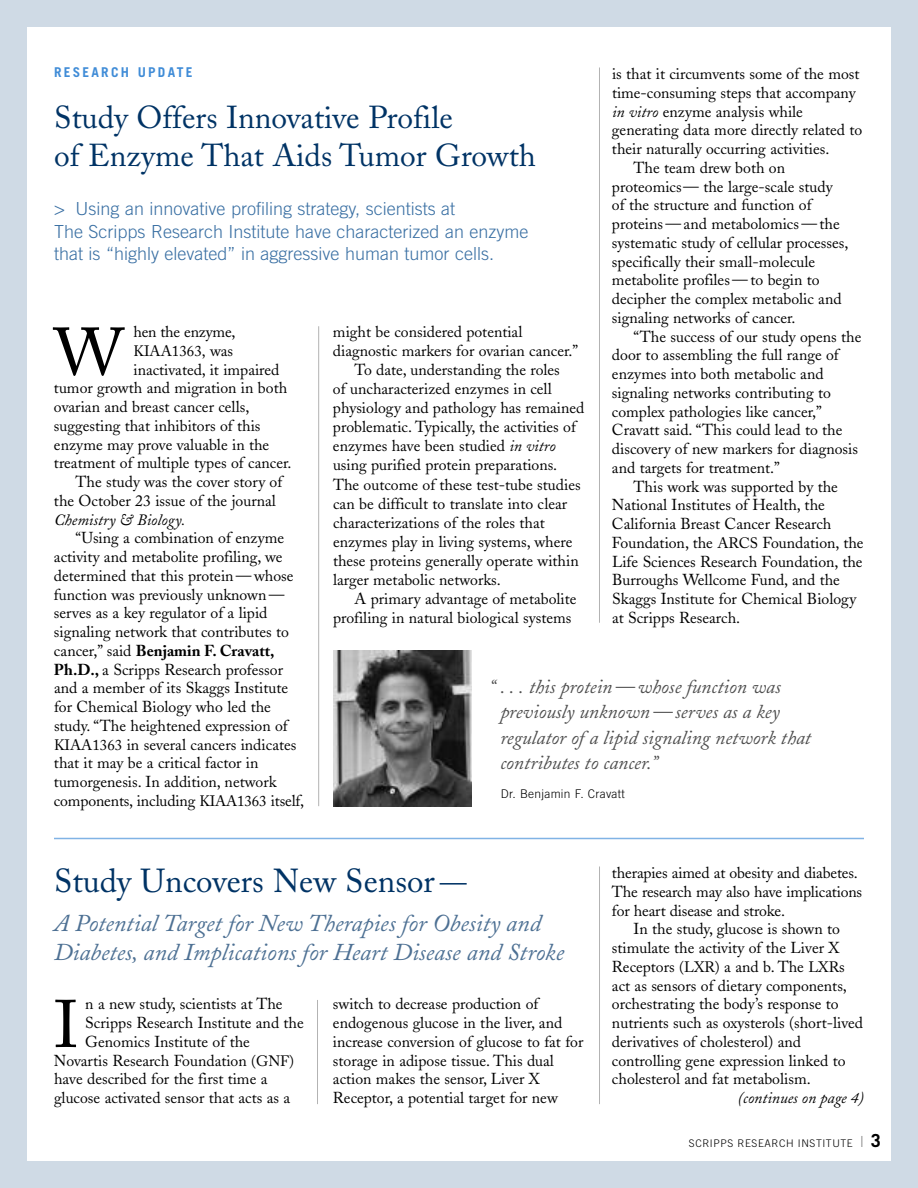
<style>
.page{position:relative;width:918px;height:1188px;background:#cfdae5}
.page>*{position:absolute;margin:0;border:0;box-sizing:border-box;transform-origin:0 0}
.t1{font:66.6px "Adobe Caslon";color:#000}
.t2{font:33px "Adobe Caslon";color:#003365}
.t3{font:31.5px/37.5px "Adobe Caslon";color:#003365}
.t4{font:italic 24px/28.5px "Adobe Caslon";color:#4d7093}
.t5{font:italic 19.5px/25.5px "Adobe Caslon";color:#4d4d4d}
.t6{font:300 18px/22.5px "Trade Gothic";color:#396fa3}
.t7{font:15.75px/18.8px "Adobe Caslon";color:#000}
.t8{font:italic 15.75px "Adobe Caslon";color:#000}
.t9{font:15px "Adobe Caslon";color:#000}
.t10{font:700 13.5px "Trade Gothic";letter-spacing:.165em;color:#408cd7}
.t11{font:300 12px "Trade Gothic";letter-spacing:.02em;color:#000}
.t12{font:300 10.5px "Trade Gothic";letter-spacing:.055em;color:#000}
.s1{font-style:italic}
.s2{font-size:15px}
.s3{font-size:15.75px}
.s4{font-weight:700}
.s5{font-size:27px}
.s6{font-family:"Caslon Five Forty";font-weight:400;font-size:15.75px;color:#808080}
.s7{font-weight:700;font-size:18px}
</style>
<div class="page">
<div style="left:27px;top:27px;width:864px;height:1134px;background:#fff"></div>
<hr style="left:54px;top:838px;width:810px;height:1px;background:#80b3e5">
<hr style="left:599px;top:67px;width:1px;height:556px;background:#b3b3b3">
<hr style="left:599px;top:867px;width:1px;height:237px;background:#b3b3b3">
<hr style="left:317px;top:1000px;width:1px;height:104px;background:#b3b3b3">
<hr style="left:318px;top:326px;width:1px;height:480px;background:#b3b3b3">
<img style="left:333px;top:650px;width:138px;height:156px">
<p class="t10" style="left:54px;top:67px;width:140px">RESEARCH UPDATE</p>
<h3 class="t3" style="left:54px;top:103px;width:483px">Study Offers Innovative Profile<br>of Enzyme That Aids Tumor Growth</h3>
<p class="t6" style="left:54px;top:199px;width:476px">&gt; Using an innovative profiling strategy, scientists at<br>The Scripps Research Institute have characterized an enzyme that is “highly elevated” in aggressive human tumor cells.</p>
<p class="t7" style="left:612px;top:66px;width:249px">is that it circumvents some of the most</p>
<p class="t7" style="left:612px;top:85px;width:245px">time-consuming steps that accompany</p>
<p class="t7" style="left:612px;top:104px;width:193px"><span class="s1">in vitro</span> enzyme analysis while</p>
<p class="t7" style="left:612px;top:123px;width:252px">generating data more directly related to</p>
<p class="t7" style="left:612px;top:141px;width:219px">their naturally occurring activities.</p>
<p class="t7" style="left:634px;top:160px;width:153px">The team drew both on</p>
<p class="t7" style="left:612px;top:179px;width:222px">proteomics— the large-scale study</p>
<p class="t7" style="left:612px;top:198px;width:201px">of the structure and function of</p>
<p class="t7" style="left:612px;top:216px;width:229px">proteins — and metabolomics — the</p>
<p class="t7" style="left:612px;top:235px;width:238px">systematic study of cellular processes,</p>
<p class="t7" style="left:612px;top:254px;width:205px">specifically their small-molecule</p>
<p class="t7" style="left:612px;top:273px;width:209px">metabolite profiles — to begin to</p>
<p class="t7" style="left:612px;top:291px;width:231px">decipher the complex metabolic and</p>
<p class="t7" style="left:612px;top:310px;width:185px">signaling networks of cancer.</p>
<p class="t7" style="left:634px;top:329px;width:229px">“The success of our study opens the</p>
<p class="t7" style="left:612px;top:348px;width:228px">door to assembling the full range of</p>
<p class="t7" style="left:612px;top:366px;width:213px">enzymes into both metabolic and</p>
<p class="t7" style="left:612px;top:385px;width:220px">signaling networks contributing to</p>
<p class="t7" style="left:612px;top:404px;width:211px">complex pathologies like cancer,”</p>
<p class="t7" style="left:612px;top:423px;width:232px">Cravatt said. “This could lead to the</p>
<p class="t7" style="left:612px;top:441px;width:248px">discovery of new markers for diagnosis</p>
<p class="t7" style="left:612px;top:460px;width:169px">and targets for treatment.”</p>
<p class="t7" style="left:634px;top:479px;width:206px">This work was supported by the</p>
<p class="t7" style="left:612px;top:498px;width:214px">National Institutes of Health, the</p>
<p class="t7" style="left:612px;top:516px;width:221px">California Breast Cancer Research</p>
<p class="t7" style="left:612px;top:535px;width:253px">Foundation, the <span class="s2">ARCS</span> Foundation, the</p>
<p class="t7" style="left:612px;top:554px;width:252px">Life Sciences Research Foundation, the</p>
<p class="t7" style="left:612px;top:573px;width:229px">Burroughs Wellcome Fund, and the</p>
<p class="t7" style="left:612px;top:591px;width:246px">Skaggs Institute for Chemical Biology</p>
<p class="t7" style="left:612px;top:610px;width:130px">at Scripps Research.</p>
<h1 class="t1" style="left:54px;top:327px;width:71px">W</h1>
<p class="t7" style="left:134px;top:324px;width:103px">hen the enzyme,</p>
<p class="t7" style="left:333px;top:324px;width:191px">might be considered potential</p>
<p class="t7" style="left:333px;top:343px;width:247px">diagnostic markers for ovarian cancer.”</p>
<p class="t7" style="left:355px;top:362px;width:207px">To date, understanding the roles</p>
<p class="t7" style="left:333px;top:381px;width:220px">of uncharacterized enzymes in cell</p>
<p class="t7" style="left:333px;top:401px;width:253px">physiology and pathology has remained</p>
<p class="t7" style="left:333px;top:420px;width:245px">problematic. Typically, the activities of</p>
<p class="t7" style="left:333px;top:439px;width:224px">enzymes have been studied <span class="s1">in vitro</span></p>
<p class="t7" style="left:333px;top:458px;width:226px">using purified protein preparations.</p>
<p class="t7" style="left:333px;top:477px;width:249px">The outcome of these test-tube studies</p>
<p class="t7" style="left:333px;top:496px;width:236px">can be difficult to translate into clear</p>
<p class="t7" style="left:333px;top:515px;width:213px">characterizations of the roles that</p>
<p class="t7" style="left:333px;top:534px;width:241px">enzymes play in living systems, where</p>
<p class="t7" style="left:333px;top:553px;width:247px">these proteins generally operate within</p>
<p class="t7" style="left:333px;top:572px;width:169px">larger metabolic networks.</p>
<p class="t7" style="left:355px;top:591px;width:223px">A primary advantage of metabolite</p>
<p class="t7" style="left:333px;top:610px;width:240px">profiling in natural biological systems</p>
<p class="t9" style="left:134px;top:345px;width:101px">KIAA1363, <span class="s3">was</span></p>
<p class="t7" style="left:133px;top:362px;width:147px">inactivated, it impaired</p>
<p class="t7" style="left:54px;top:381px;width:235px">tumor growth and migration in both</p>
<p class="t7" style="left:54px;top:399px;width:197px">ovarian and breast cancer cells,</p>
<p class="t7" style="left:54px;top:418px;width:208px">suggesting that inhibitors of this</p>
<p class="t7" style="left:54px;top:437px;width:217px">enzyme may prove valuable in the</p>
<p class="t7" style="left:54px;top:456px;width:239px">treatment of multiple types of cancer.</p>
<p class="t7" style="left:76px;top:474px;width:208px">The study was the cover story of</p>
<p class="t7" style="left:54px;top:493px;width:223px">the October 23 issue of the journal</p>
<p class="t8" style="left:54px;top:514px;width:133px">Chemistry &amp; Biology.</p>
<p class="t7" style="left:54px;top:531px;width:252px;text-indent:22px">“Using a combination of enzyme activity and metabolite profiling, we determined that this protein — whose function was previously unknown — serves as a key regulator of a lipid signaling network that contributes to cancer,” said <span class="s4">Benjamin F. Cravatt, Ph.D.,</span> a Scripps Research professor and a member of its Skaggs Institute for Chemical Biology who led the study. “The heightened expression of <span class="s2">KIAA1363</span> in several cancers indicates that it may be a critical factor in tumorgenesis. In addition, network components, including <span class="s2">KIAA1363</span> itself,</p>
<p class="t5" style="left:500px;top:676px;width:312px;text-indent:-11px">“ . . . this protein — whose function was previously unknown — serves as a key regulator of a lipid signaling network that contributes to cancer.”</p>
<p class="t11" style="left:501px;top:790px;width:125px">Dr. Benjamin F. Cravatt</p>
<h2 class="t2" style="left:54px;top:868px;width:414px">Study Uncovers New Sensor <span class="s5">—</span></h2>
<h3 class="t4" style="left:54px;top:912px;width:512px">A Potential Target for New Therapies for Obesity and<br>Diabetes, and Implications for Heart Disease and Stroke</h3>
<h1 class="t1" style="left:54px;top:1000px;width:26px">I</h1>
<p class="t7" style="left:85px;top:997px;width:199px">n a new study, scientists at The</p>
<p class="t7" style="left:85px;top:1015px;width:220px">Scripps Research Institute and the</p>
<p class="t7" style="left:85px;top:1034px;width:166px">Genomics Institute of the</p>
<p class="t7" style="left:54px;top:1053px;width:242px">Novartis Research Foundation <span class="s2">(GNF)</span></p>
<p class="t7" style="left:54px;top:1072px;width:215px">have described for the first time a</p>
<p class="t7" style="left:54px;top:1090px;width:238px">glucose activated sensor that acts as a</p>
<p class="t7" style="left:333px;top:997px;width:252px">switch to decrease production of endogenous glucose in the liver, and increase conversion of glucose to fat for storage in adipose tissue. This dual action makes the sensor, Liver X Receptor, a potential target for new</p>
<p class="t7" style="left:612px;top:865px;width:252px">therapies aimed at obesity and diabetes.<br>The research may also have implications for heart disease and stroke.</p>
<p class="t7" style="left:612px;top:922px;width:253px;text-indent:22px">In the study, glucose is shown to stimulate the activity of the Liver X Receptors <span class="s2">(LXR)</span> a and b. The <span class="s2">LXR</span>s act as sensors of dietary components, orchestrating the body’s response to nutrients such as oxysterols (short-lived derivatives of cholesterol) and controlling gene expression linked to cholesterol and fat metabolism.</p>
<p class="t8" style="left:738px;top:1093px;width:128px">(continues on page 4)</p>
<p class="t12" style="left:689px;top:1139px;width:193px">SCRIPPS RESEARCH INSTITUTE <span class="s6">|</span> <span class="s7">3</span></p>
</div>
